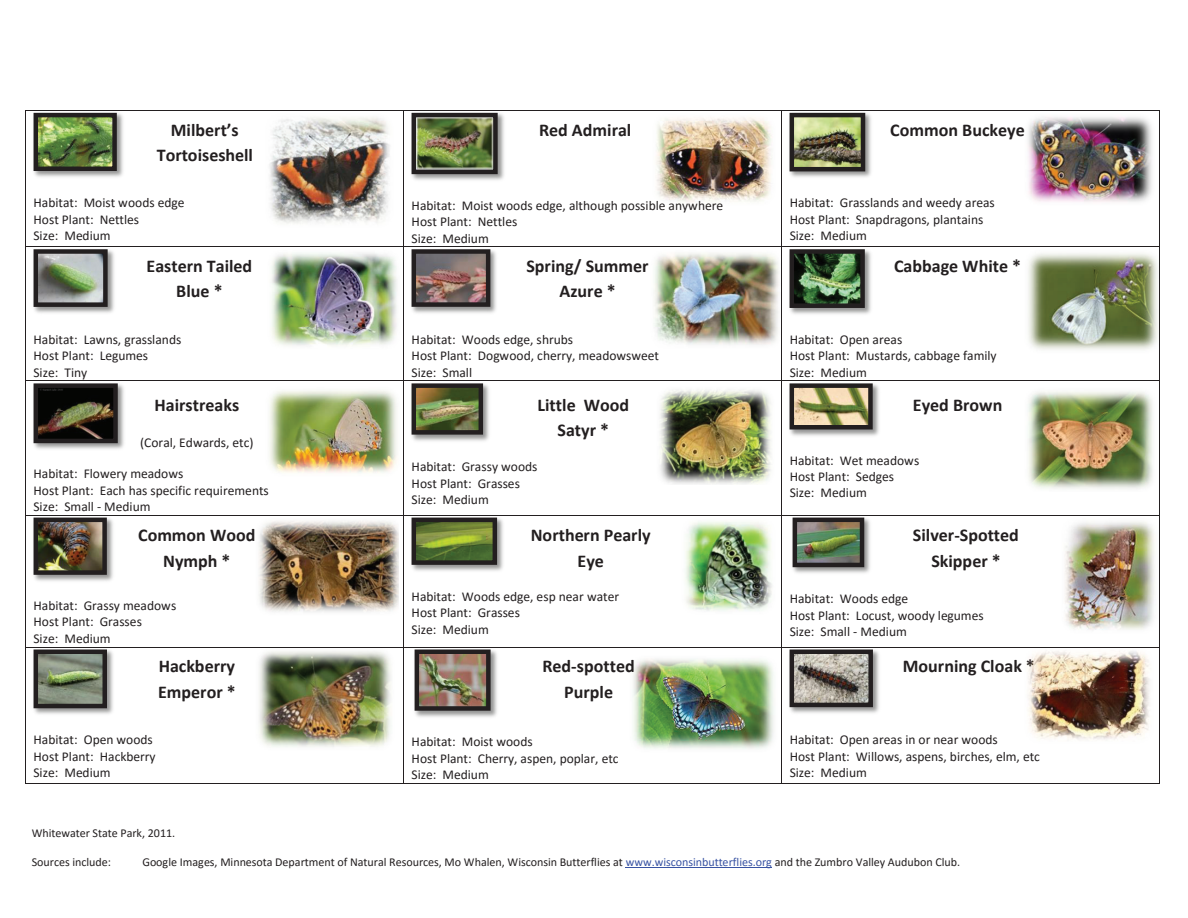
<style>
.page{position:relative;width:1188px;height:918px;background:#fff}
.page>*{position:absolute;margin:0;border:0;box-sizing:border-box;transform-origin:0 0}
.t1{font:700 18px/25.2px "Calibri";color:#231f20;text-align:center}
.t2{font:13.5px/16.5px "Calibri";color:#231f20}
.t3{font:12px "Calibri";letter-spacing:-.005em;color:#231f20}
.s1{color:#3853a3}
</style>
<div class="page">
<hr style="left:26px;top:110px;width:377px;height:1px;background:#231f20">
<hr style="left:404px;top:110px;width:377px;height:1px;background:#231f20">
<hr style="left:782px;top:110px;width:377px;height:1px;background:#231f20">
<hr style="left:25px;top:111px;width:1px;height:135px;background:#231f20">
<hr style="left:403px;top:111px;width:1px;height:135px;background:#231f20">
<hr style="left:781px;top:111px;width:1px;height:135px;background:#231f20">
<hr style="left:1159px;top:111px;width:1px;height:135px;background:#231f20">
<hr style="left:26px;top:246px;width:377px;height:1px;background:#231f20">
<hr style="left:404px;top:246px;width:377px;height:1px;background:#231f20">
<hr style="left:782px;top:246px;width:377px;height:1px;background:#231f20">
<hr style="left:25px;top:247px;width:1px;height:133px;background:#231f20">
<hr style="left:403px;top:247px;width:1px;height:133px;background:#231f20">
<hr style="left:781px;top:247px;width:1px;height:133px;background:#231f20">
<hr style="left:1159px;top:247px;width:1px;height:133px;background:#231f20">
<hr style="left:26px;top:380px;width:377px;height:1px;background:#231f20">
<hr style="left:404px;top:380px;width:377px;height:1px;background:#231f20">
<hr style="left:782px;top:380px;width:377px;height:1px;background:#231f20">
<hr style="left:25px;top:381px;width:1px;height:134px;background:#231f20">
<hr style="left:403px;top:381px;width:1px;height:134px;background:#231f20">
<hr style="left:781px;top:381px;width:1px;height:134px;background:#231f20">
<hr style="left:1159px;top:381px;width:1px;height:134px;background:#231f20">
<hr style="left:26px;top:515px;width:377px;height:1px;background:#231f20">
<hr style="left:404px;top:515px;width:377px;height:1px;background:#231f20">
<hr style="left:782px;top:515px;width:377px;height:1px;background:#231f20">
<hr style="left:25px;top:515px;width:1px;height:132px;background:#231f20">
<hr style="left:403px;top:515px;width:1px;height:132px;background:#231f20">
<hr style="left:781px;top:515px;width:1px;height:132px;background:#231f20">
<hr style="left:1159px;top:515px;width:1px;height:132px;background:#231f20">
<hr style="left:26px;top:647px;width:377px;height:1px;background:#231f20">
<hr style="left:404px;top:647px;width:377px;height:1px;background:#231f20">
<hr style="left:782px;top:647px;width:377px;height:1px;background:#231f20">
<hr style="left:25px;top:647px;width:1px;height:136px;background:#231f20">
<hr style="left:26px;top:783px;width:377px;height:1px;background:#231f20">
<hr style="left:403px;top:647px;width:1px;height:136px;background:#231f20">
<hr style="left:404px;top:783px;width:377px;height:1px;background:#231f20">
<hr style="left:781px;top:647px;width:1px;height:136px;background:#231f20">
<hr style="left:782px;top:783px;width:377px;height:1px;background:#231f20">
<hr style="left:1159px;top:647px;width:1px;height:136px;background:#231f20">
<img style="left:33px;top:112px;width:90px;height:65px">
<img style="left:39px;top:118px;width:73px;height:48px">
<div style="left:34px;top:113px;width:83px;height:58px;border:4px solid #231f20"></div>
<img style="left:411px;top:112px;width:93px;height:68px">
<img style="left:417px;top:118px;width:76px;height:51px">
<div style="left:412px;top:113px;width:86px;height:61px;border:4px solid #231f20"></div>
<img style="left:789px;top:112px;width:82px;height:65px">
<img style="left:795px;top:118px;width:65px;height:48px">
<div style="left:790px;top:113px;width:75px;height:58px;border:4px solid #231f20"></div>
<img style="left:33px;top:249px;width:81px;height:64px">
<img style="left:39px;top:254px;width:64px;height:48px">
<div style="left:34px;top:249px;width:74px;height:58px;border:4px solid #231f20"></div>
<img style="left:411px;top:249px;width:85px;height:64px">
<img style="left:417px;top:254px;width:68px;height:48px">
<div style="left:412px;top:249px;width:78px;height:58px;border:4px solid #231f20"></div>
<img style="left:789px;top:249px;width:82px;height:65px">
<img style="left:795px;top:254px;width:65px;height:49px">
<div style="left:790px;top:249px;width:75px;height:59px;border:4px solid #231f20"></div>
<img style="left:33px;top:383px;width:91px;height:66px">
<img style="left:39px;top:388px;width:74px;height:50px">
<div style="left:34px;top:383px;width:84px;height:60px;border:4px solid #231f20"></div>
<img style="left:411px;top:383px;width:78px;height:58px">
<img style="left:417px;top:388px;width:61px;height:42px">
<div style="left:412px;top:383px;width:71px;height:52px;border:4px solid #231f20"></div>
<img style="left:789px;top:383px;width:90px;height:53px">
<img style="left:795px;top:388px;width:73px;height:37px">
<div style="left:790px;top:383px;width:83px;height:47px;border:4px solid #231f20"></div>
<img style="left:33px;top:517px;width:80px;height:64px">
<img style="left:39px;top:523px;width:63px;height:47px">
<div style="left:34px;top:518px;width:73px;height:57px;border:4px solid #231f20"></div>
<img style="left:411px;top:517px;width:92px;height:54px">
<img style="left:417px;top:523px;width:75px;height:37px">
<div style="left:412px;top:518px;width:85px;height:47px;border:4px solid #231f20"></div>
<img style="left:792px;top:517px;width:78px;height:56px">
<img style="left:798px;top:523px;width:61px;height:39px">
<div style="left:793px;top:518px;width:71px;height:49px;border:4px solid #231f20"></div>
<img style="left:33px;top:649px;width:80px;height:65px">
<img style="left:39px;top:655px;width:63px;height:48px">
<div style="left:34px;top:650px;width:73px;height:58px;border:4px solid #231f20"></div>
<img style="left:414px;top:649px;width:83px;height:68px">
<img style="left:420px;top:655px;width:66px;height:51px">
<div style="left:415px;top:650px;width:76px;height:61px;border:4px solid #231f20"></div>
<img style="left:789px;top:649px;width:90px;height:64px">
<img style="left:795px;top:655px;width:73px;height:47px">
<div style="left:790px;top:650px;width:83px;height:57px;border:4px solid #231f20"></div>
<img style="left:269px;top:117px;width:121px;height:107px">
<img style="left:656px;top:117px;width:116px;height:85px">
<img style="left:1028px;top:117px;width:124px;height:85px">
<img style="left:271px;top:253px;width:126px;height:93px">
<img style="left:654px;top:253px;width:125px;height:92px">
<img style="left:1028px;top:253px;width:130px;height:97px">
<img style="left:269px;top:390px;width:128px;height:83px">
<img style="left:660px;top:390px;width:111px;height:94px">
<img style="left:1028px;top:391px;width:125px;height:98px">
<img style="left:259px;top:521px;width:140px;height:91px">
<img style="left:685px;top:521px;width:87px;height:90px">
<img style="left:1065px;top:521px;width:90px;height:109px">
<img style="left:259px;top:651px;width:132px;height:96px">
<img style="left:633px;top:659px;width:141px;height:90px">
<img style="left:1028px;top:651px;width:122px;height:89px">
<hr style="left:626px;top:867px;width:146px;height:1px;background:#3853a3">
<h1 class="t1" style="left:157px;top:117px;width:98px">Milbert’s<br>Tortoiseshell</h1>
<h1 class="t1" style="left:539px;top:117px;width:94px">Red Admiral</h1>
<h1 class="t1" style="left:890px;top:117px;width:136px">Common Buckeye</h1>
<p class="t2" style="left:34px;top:194px;width:153px">Habitat: Moist woods edge<br>Host Plant: Nettles<br>Size: Medium</p>
<p class="t2" style="left:412px;top:196px;width:313px">Habitat: Moist woods edge, although possible anywhere<br>Host Plant: Nettles<br>Size: Medium</p>
<p class="t2" style="left:790px;top:194px;width:207px">Habitat: Grasslands and weedy areas<br>Host Plant: Snapdragons, plantains<br>Size: Medium</p>
<h1 class="t1" style="left:147px;top:252px;width:107px">Eastern Tailed<br>Blue *</h1>
<h1 class="t1" style="left:526px;top:252px;width:123px">Spring/ Summer<br>Azure *</h1>
<h1 class="t1" style="left:894px;top:253px;width:129px">Cabbage White *</h1>
<p class="t2" style="left:34px;top:331px;width:149px">Habitat: Lawns, grasslands<br>Host Plant: Legumes<br>Size: Tiny</p>
<p class="t2" style="left:412px;top:331px;width:249px">Habitat: Woods edge, shrubs<br>Host Plant: Dogwood, cherry, meadowsweet<br>Size: Small</p>
<p class="t2" style="left:790px;top:331px;width:209px">Habitat: Open areas<br>Host Plant: Mustards, cabbage family<br>Size: Medium</p>
<h1 class="t1" style="left:155px;top:392px;width:86px">Hairstreaks</h1>
<p class="t2" style="left:140px;top:434px;width:115px">(Coral, Edwards, etc)</p>
<h1 class="t1" style="left:538px;top:392px;width:93px">Little Wood<br>Satyr *</h1>
<h1 class="t1" style="left:913px;top:392px;width:91px">Eyed Brown</h1>
<p class="t2" style="left:34px;top:465px;width:237px">Habitat: Flowery meadows<br>Host Plant: Each has specific requirements<br>Size: Small - Medium</p>
<p class="t2" style="left:412px;top:458px;width:127px">Habitat: Grassy woods<br>Host Plant: Grasses<br>Size: Medium</p>
<p class="t2" style="left:790px;top:451px;width:131px">Habitat: Wet meadows<br>Host Plant: Sedges<br>Size: Medium</p>
<h1 class="t1" style="left:138px;top:522px;width:119px">Common Wood<br>Nymph *</h1>
<h1 class="t1" style="left:531px;top:522px;width:121px">Northern Pearly<br>Eye</h1>
<h1 class="t1" style="left:913px;top:522px;width:107px">Silver-Spotted<br>Skipper *</h1>
<p class="t2" style="left:34px;top:597px;width:144px">Habitat: Grassy meadows<br>Host Plant: Grasses<br>Size: Medium</p>
<p class="t2" style="left:412px;top:588px;width:209px">Habitat: Woods edge, esp near water<br>Host Plant: Grasses<br>Size: Medium</p>
<p class="t2" style="left:790px;top:590px;width:196px">Habitat: Woods edge<br>Host Plant: Locust, woody legumes<br>Size: Small - Medium</p>
<h1 class="t1" style="left:158px;top:653px;width:79px;text-align:left">Hackberry<br>Emperor *</h1>
<h1 class="t1" style="left:542px;top:653px;width:94px">Red-spotted<br>Purple</h1>
<h1 class="t1" style="left:903px;top:653px;width:133px">Mourning Cloak *</h1>
<p class="t2" style="left:34px;top:731px;width:124px">Habitat: Open woods<br>Host Plant: Hackberry<br>Size: Medium</p>
<p class="t2" style="left:412px;top:733px;width:209px">Habitat: Moist woods<br>Host Plant: Cherry, aspen, poplar, etc<br>Size: Medium</p>
<p class="t2" style="left:790px;top:731px;width:252px">Habitat: Open areas in or near woods<br>Host Plant: Willows, aspens, birches, elm, etc<br>Size: Medium</p>
<p class="t3" style="left:32px;top:824px;width:145px">Whitewater State Park, 2011.</p>
<p class="t3" style="left:32px;top:854px;width:81px">Sources include:</p>
<p class="t3" style="left:142px;top:854px;width:819px">Google Images, Minnesota Department of Natural Resources, Mo Whalen, Wisconsin Butterflies at <span class="s1">www.wisconsinbutterflies.org</span> and the Zumbro Valley Audubon Club.</p>
</div>
